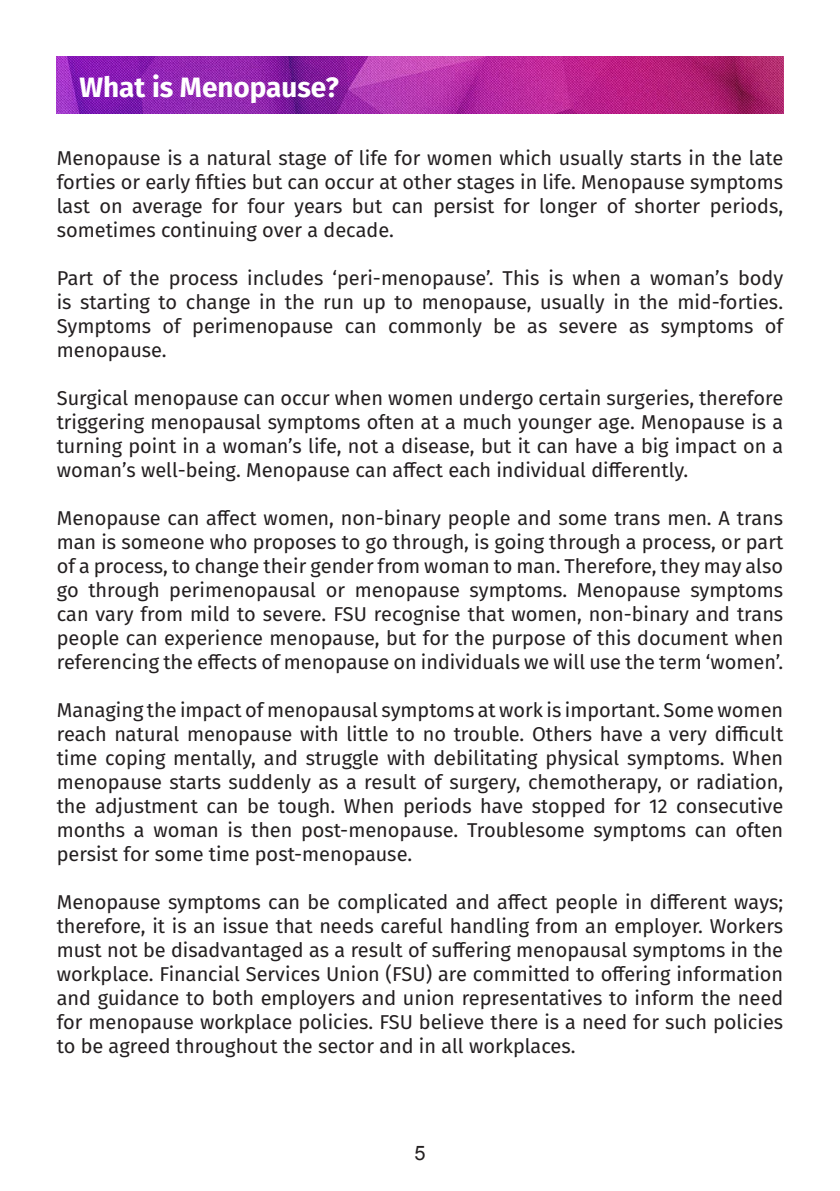
<style>
.page{position:relative;width:840px;height:1191px;background:#fff}
.page>*{position:absolute;margin:0;border:0;box-sizing:border-box;transform-origin:0 0}
.t1{font:700 28px "Fira Sans";color:#fff}
.t2{font:20px/24px "Fira Sans";color:#231f20;text-align:justify}
.t3{font:20px "Arial";color:#231f20}
</style>
<div class="page">
<img style="left:57px;top:57px;width:725px;height:56px">
<p class="t1" style="left:79px;top:63px;width:261px">What is Menopause?</p>
<p class="t2" style="left:57px;top:145px;width:727px">Menopause is a natural stage of life for women which usually starts in the late forties or early fifties but can occur at other stages in life. Menopause symptoms last on average for four years but can persist for longer of shorter periods, sometimes continuing over a decade.</p>
<p class="t2" style="left:57px;top:265px;width:727px">Part of the process includes ‘peri-menopause’. This is when a woman’s body is starting to change in the run up to menopause, usually in the mid-forties.<br>Symptoms of perimenopause can commonly be as severe as symptoms of menopause.</p>
<p class="t2" style="left:57px;top:385px;width:727px">Surgical menopause can occur when women undergo certain surgeries, therefore triggering menopausal symptoms often at a much younger age. Menopause is a turning point in a woman’s life, not a disease, but it can have a big impact on a woman’s well-being. Menopause can affect each individual differently.</p>
<p class="t2" style="left:57px;top:505px;width:727px">Menopause can affect women, non-binary people and some trans men. A trans man is someone who proposes to go through, is going through a process, or part of a process, to change their gender from woman to man. Therefore, they may also go through perimenopausal or menopause symptoms. Menopause symptoms can vary from mild to severe. FSU recognise that women, non-binary and trans people can experience menopause, but for the purpose of this document when referencing the effects of menopause on individuals we will use the term ‘women’.</p>
<p class="t2" style="left:57px;top:697px;width:727px">Managing the impact of menopausal symptoms at work is important. Some women reach natural menopause with little to no trouble. Others have a very difficult time coping mentally, and struggle with debilitating physical symptoms. When menopause starts suddenly as a result of surgery, chemotherapy, or radiation, the adjustment can be tough. When periods have stopped for 12 consecutive months a woman is then post-menopause. Troublesome symptoms can often persist for some time post-menopause.</p>
<p class="t2" style="left:57px;top:889px;width:727px">Menopause symptoms can be complicated and affect people in different ways; therefore, it is an issue that needs careful handling from an employer. Workers must not be disadvantaged as a result of suffering menopausal symptoms in the workplace. Financial Services Union (FSU) are committed to offering information and guidance to both employers and union representatives to inform the need for menopause workplace policies. FSU believe there is a need for such policies to be agreed throughout the sector and in all workplaces.</p>
<p class="t3" style="left:414px;top:1140px;width:13px">5</p>
</div>
